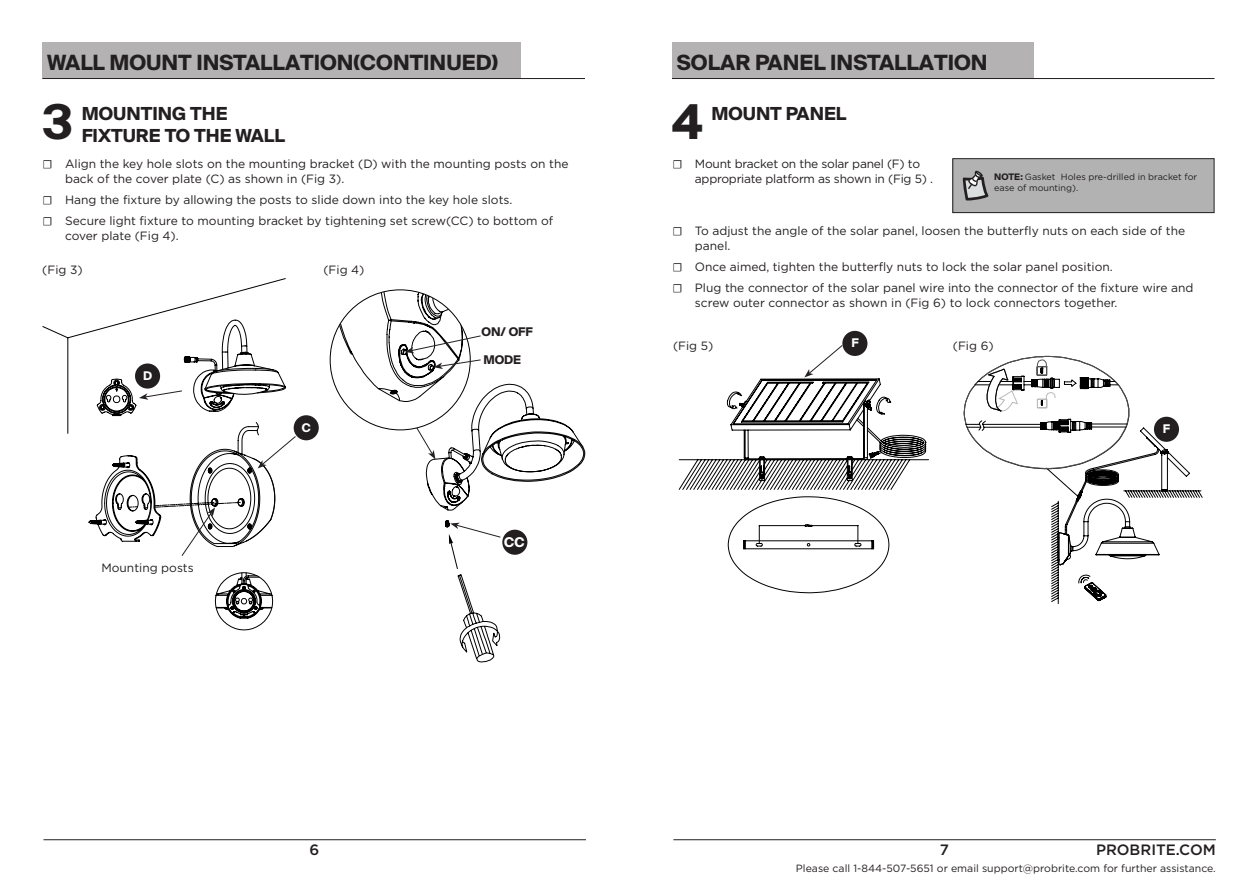
<style>
.page{position:relative;width:1259px;height:893px;background:#fff}
.page>*{position:absolute;margin:0;border:0;box-sizing:border-box;transform-origin:0 0}
.t1{font:700 48px "Suisse Intl";color:#231f20}
.t2{font:700 21px "Suisse Intl";color:#231f20}
.t3{font:700 18px "Suisse Intl";color:#231f20}
.t4{font:500 15px "Gotham";color:#231f20}
.t5{font:700 13.5px "Suisse Intl";color:#fff}
.t6{font:12px/15px "Gotham";color:#231f20}
.t7{font:12px/15px "Gotham";letter-spacing:-.02em;color:#231f20}
.t8{font:700 12px "Suisse Intl";color:#231f20}
.t9{font:700 12px "Suisse Intl";color:#fff}
.t10{font:10.5px "Gotham";color:#231f20}
.t11{font:9px/10.8px "Gotham";color:#231f20}
.s1{font-family:"Minion Pro";font-weight:700}
.s2{font-family:"Suisse Intl";font-weight:700}
</style>
<div class="page">
<hr style="left:673px;top:839px;width:542px;height:1px;background:#231f20">
<hr style="left:44px;top:839px;width:542px;height:1px;background:#231f20">
<div style="left:43px;top:43px;width:478px;height:36px;background:#b4b2b3"></div>
<hr style="left:43px;top:78px;width:542px;height:1px;background:#231f20">
<div style="left:672px;top:43px;width:361px;height:36px;background:#b4b2b3"></div>
<hr style="left:672px;top:78px;width:542px;height:1px;background:#231f20">
<svg style="left:42px;top:278px;width:254px;height:278px"></svg>
<svg style="left:215px;top:572px;width:58px;height:58px"></svg>
<svg style="left:678px;top:345px;width:251px;height:248px"></svg>
<svg style="left:963px;top:356px;width:239px;height:248px"></svg>
<div style="left:952px;top:159px;width:262px;height:54px;background:#b2b2b2"></div>
<div style="left:952px;top:158px;width:262px;height:55px;border:1px solid #231f20"></div>
<div style="left:135px;top:363px;width:25px;height:26px;background:#231f20;border-radius:50%"></div>
<div style="left:294px;top:415px;width:25px;height:25px;background:#231f20;border-radius:50%"></div>
<div style="left:842px;top:331px;width:25px;height:25px;background:#231f20;border-radius:50%"></div>
<div style="left:1154px;top:417px;width:25px;height:25px;background:#231f20;border-radius:50%"></div>
<svg style="left:962px;top:171px;width:26px;height:30px"></svg>
<svg style="left:330px;top:290px;width:255px;height:372px"></svg>
<p class="t2" style="left:47px;top:50px;width:452px">WALL MOUNT INSTALLATION(CONTINUED)</p>
<p class="t2" style="left:677px;top:50px;width:312px">SOLAR PANEL INSTALLATION</p>
<p class="t1" style="left:43px;top:94px;width:32px">3</p>
<p class="t1" style="left:672px;top:94px;width:32px">4</p>
<p class="t3" style="left:82px;top:104px;width:147px">MOUNTING THE</p>
<p class="t3" style="left:82px;top:125px;width:205px">FIXTURE TO THE WALL</p>
<p class="t3" style="left:711px;top:104px;width:137px">MOUNT PANEL</p>
<p class="t6" style="left:65px;top:157px;width:505px;text-indent:-22px"><span class="s1">☐</span> Align the key hole slots on the mounting bracket (D) with the mounting posts on the back of the cover plate (C) as shown in (Fig 3).</p>
<p class="t6" style="left:43px;top:193px;width:471px"><span class="s1">☐</span> Hang the fixture by allowing the posts to slide down into the key hole slots.</p>
<p class="t6" style="left:65px;top:214px;width:490px;text-indent:-22px"><span class="s1">☐</span> Secure light fixture to mounting bracket by tightening set screw(CC) to bottom of cover plate (Fig 4).</p>
<p class="t6" style="left:42px;top:262px;width:42px">(Fig 3)</p>
<p class="t6" style="left:323px;top:262px;width:43px">(Fig 4)</p>
<p class="t9" style="left:143px;top:369px;width:10px">D</p>
<p class="t6" style="left:101px;top:560px;width:94px">Mounting posts</p>
<p class="t9" style="left:302px;top:420px;width:10px">C</p>
<p class="t8" style="left:481px;top:325px;width:53px">ON/ OFF</p>
<p class="t8" style="left:483px;top:353px;width:39px">MODE</p>
<p class="t5" style="left:504px;top:535px;width:22px">CC</p>
<p class="t7" style="left:695px;top:157px;width:240px;text-indent:-22px"><span class="s1">☐</span> Mount bracket on the solar panel (F) to appropriate platform as shown in (Fig 5) .</p>
<p class="t11" style="left:994px;top:172px;width:204px"><span class="s2">NOTE:</span> Gasket Holes pre-drilled in bracket for ease of mounting).</p>
<p class="t6" style="left:695px;top:223px;width:492px;text-indent:-22px"><span class="s1">☐</span> To adjust the angle of the solar panel, loosen the butterfly nuts on each side of the panel.</p>
<p class="t6" style="left:672px;top:256px;width:522px;line-height:21px"><span class="s1">☐</span> Once aimed, tighten the butterfly nuts to lock the solar panel position.<br><span class="s1">☐</span> Plug the connector of the solar panel wire into the connector of the fixture wire and</p>
<p class="t6" style="left:695px;top:295px;width:424px">screw outer connector as shown in (Fig 6) to lock connectors together.</p>
<p class="t9" style="left:851px;top:336px;width:9px">F</p>
<p class="t6" style="left:673px;top:338px;width:42px">(Fig 5)</p>
<p class="t6" style="left:953px;top:338px;width:42px">(Fig 6)</p>
<p class="t9" style="left:1163px;top:422px;width:9px">F</p>
<p class="t4" style="left:309px;top:841px;width:11px">6</p>
<p class="t4" style="left:939px;top:841px;width:11px">7</p>
<p class="t4" style="left:1096px;top:841px;width:121px">PROBRITE.COM</p>
<p class="t10" style="left:796px;top:862px;width:421px">Please call 1-844-507-5651 or email support@probrite.com for further assistance.</p>
</div>
